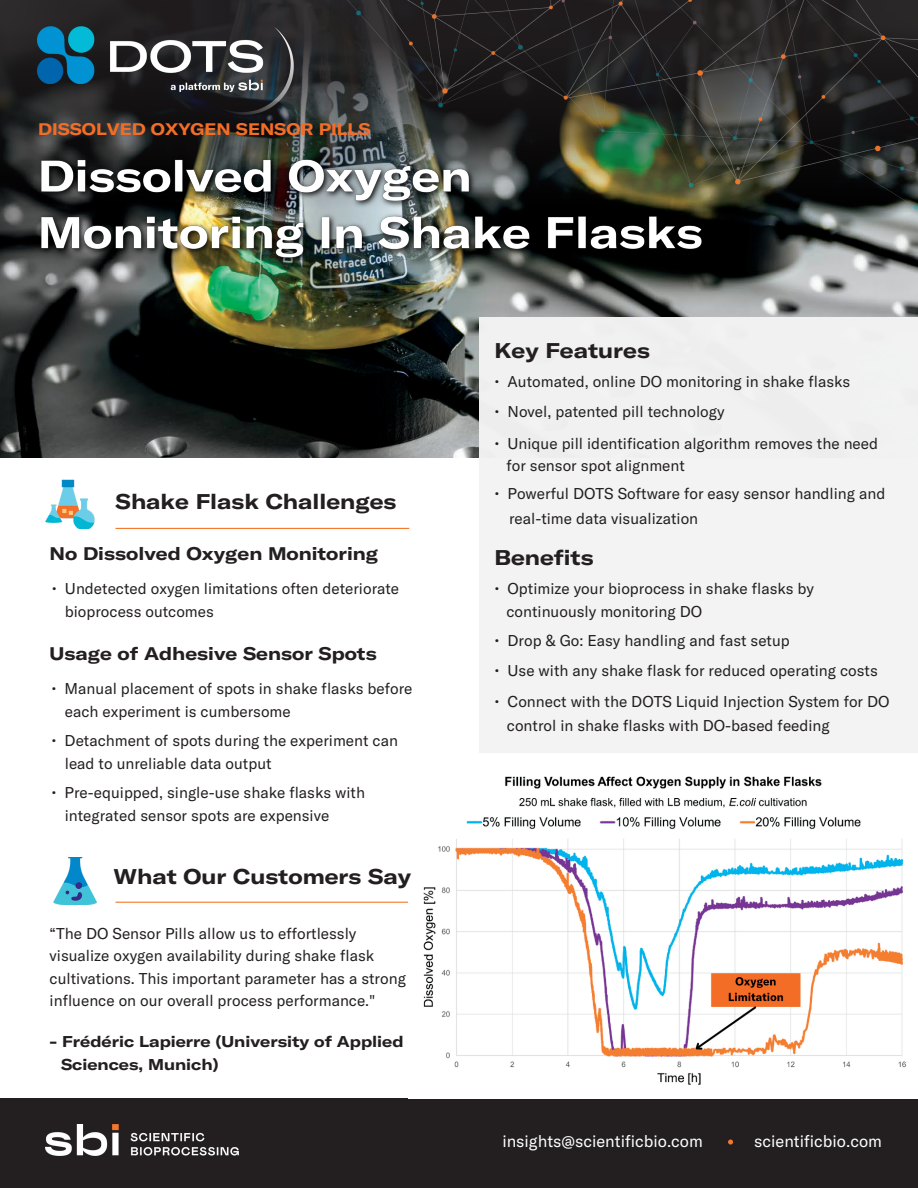
<style>
.page{position:relative;width:918px;height:1188px;background:#fff}
.page>*{position:absolute;margin:0;border:0;box-sizing:border-box;transform-origin:0 0}
.t1{font:700 expanded 21px "GT America";color:#231f20}
.t2{font:700 expanded 18px "GT America";color:#231f20}
.t3{font:16.5px "GT America";color:#fff}
.t4{font:700 expanded 16.5px "GT America";color:#f36d27}
.t5{font:15.45px/22.5px "GT America";color:#231f20}
.t6{font:700 expanded 15.45px "GT America";color:#231f20}
</style>
<div class="page">
<img style="left:45px;top:479px;width:50px;height:50px">
<hr style="left:116px;top:528px;width:293px;height:1px;background:#f4782c">
<img style="left:53px;top:857px;width:44px;height:48px">
<hr style="left:116px;top:902px;width:293px;height:1px;background:#f4782c">
<div style="left:0;top:1098px;width:918px;height:90px;background:#231f20"></div>
<svg style="left:728px;top:1140px;width:5px;height:5px"></svg>
<img style="left:45px;top:1124px;width:194px;height:32px">
<img style="left:0;top:321px;width:479px;height:136px">
<img style="left:0;top:0;width:918px;height:321px">
<img style="left:38px;top:27px;width:255px;height:88px">
<div style="left:479px;top:318px;width:439px;height:435px;background:#f3f3f3"></div>
<img style="left:33px;top:148px;width:679px;height:122px">
<img style="left:324px;top:0;width:594px;height:236px">
<img style="left:423px;top:776px;width:483px;height:309px">
<p class="t4" style="left:38px;top:119px;width:334px">DISSOLVED OXYGEN SENSOR PILLS</p>
<p class="t1" style="left:116px;top:488px;width:282px">Shake Flask Challenges</p>
<p class="t2" style="left:50px;top:542px;width:330px">No Dissolved Oxygen Monitoring</p>
<p class="t5" style="left:52px;top:577px;width:349px">• Undetected oxygen limitations often deteriorate</p>
<p class="t5" style="left:65px;top:600px;width:151px">bioprocess outcomes</p>
<p class="t2" style="left:50px;top:642px;width:329px">Usage of Adhesive Sensor Spots</p>
<p class="t5" style="left:52px;top:677px;width:363px">• Manual placement of spots in shake flasks before</p>
<p class="t5" style="left:52px;top:729px;width:348px">• Detachment of spots during the experiment can</p>
<p class="t5" style="left:52px;top:781px;width:315px">• Pre-equipped, single-use shake flasks with</p>
<p class="t5" style="left:65px;top:700px;width:227px">each experiment is cumbersome</p>
<p class="t5" style="left:65px;top:752px;width:208px">lead to unreliable data output</p>
<p class="t5" style="left:65px;top:804px;width:266px">integrated sensor spots are expensive</p>
<p class="t1" style="left:114px;top:863px;width:299px">What Our Customers Say</p>
<p class="t5" style="left:50px;top:922px;width:358px">“The DO Sensor Pills allow us to effortlessly visualize oxygen availability during shake flask cultivations. This important parameter has a strong influence on our overall process performance."</p>
<p class="t6" style="left:50px;top:1031px;width:355px">- Frédéric Lapierre (University of Applied</p>
<p class="t6" style="left:61px;top:1055px;width:159px">Sciences, Munich)</p>
<p class="t1" style="left:494px;top:337px;width:157px">Key Features</p>
<p class="t5" style="left:494px;top:370px;width:357px">• Automated, online DO monitoring in shake flasks</p>
<p class="t5" style="left:494px;top:400px;width:232px">• Novel, patented pill technology</p>
<p class="t5" style="left:494px;top:432px;width:385px">• Unique pill identification algorithm removes the need</p>
<p class="t5" style="left:506px;top:454px;width:180px">for sensor spot alignment</p>
<p class="t5" style="left:509px;top:507px;width:191px">real-time data visualization</p>
<p class="t5" style="left:494px;top:482px;width:393px">• Powerful DOTS Software for easy sensor handling and</p>
<p class="t1" style="left:494px;top:544px;width:101px">Benefits</p>
<p class="t5" style="left:494px;top:577px;width:321px">• Optimize your bioprocess in shake flasks by</p>
<p class="t5" style="left:494px;top:629px;width:297px">• Drop &amp; Go: Easy handling and fast setup</p>
<p class="t5" style="left:494px;top:659px;width:385px">• Use with any shake flask for reduced operating costs</p>
<p class="t5" style="left:494px;top:690px;width:397px">• Connect with the DOTS Liquid Injection System for DO</p>
<p class="t5" style="left:507px;top:600px;width:197px">continuously monitoring DO</p>
<p class="t5" style="left:507px;top:714px;width:324px">control in shake flasks with DO-based feeding</p>
<p class="t3" style="left:502px;top:1131px;width:202px">insights@scientificbio.com</p>
<p class="t3" style="left:754px;top:1131px;width:129px">scientificbio.com</p>
</div>
